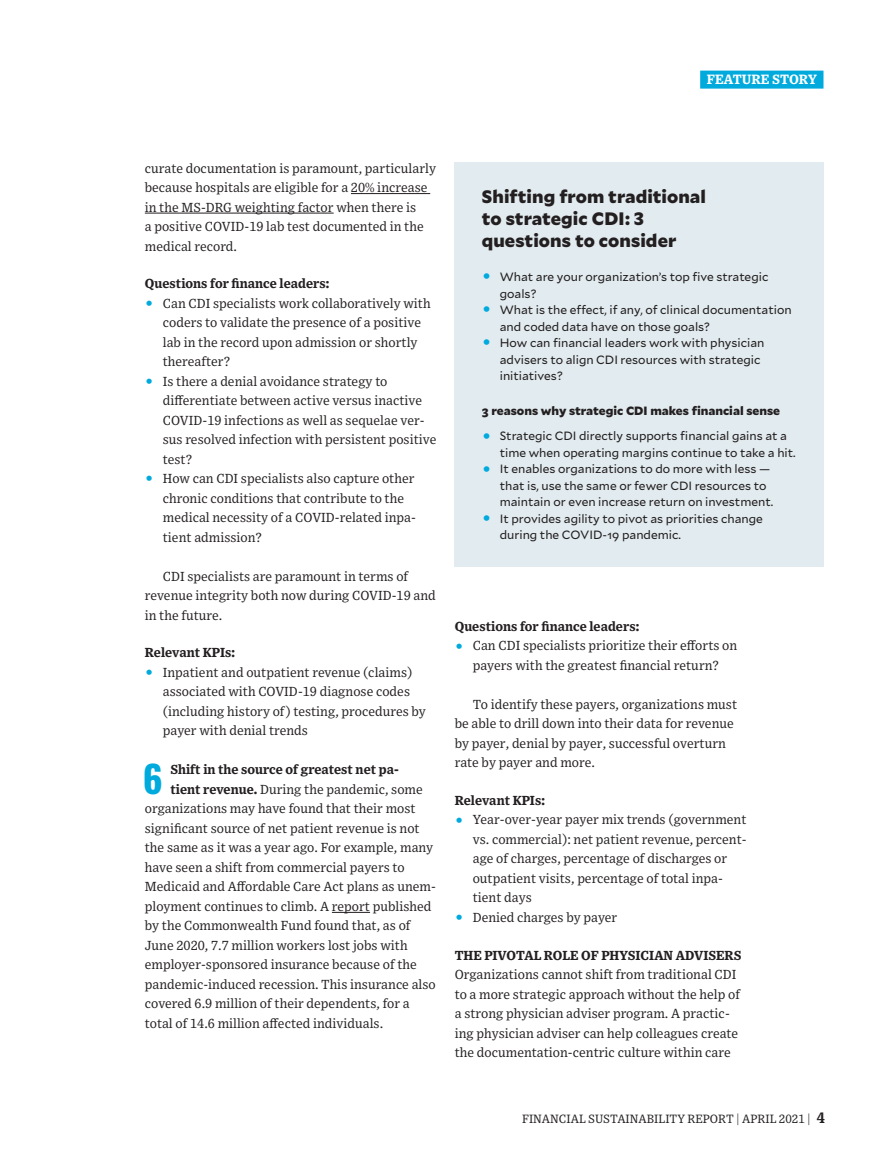
<style>
.page{position:relative;width:878px;height:1175px;background:#fff}
.page>*{position:absolute;margin:0;border:0;box-sizing:border-box;transform-origin:0 0}
.t1{font:700 37.2px "Oswald";color:#0ad}
.t2{font:900 18px/21.6px "Mallory";letter-spacing:.005em;color:#231f20}
.t3{font:700 13.5px "Exchange";color:#fff}
.t4{font:13.2px/19.5px "Exchange";color:#231f20}
.t5{font:700 13.2px "Exchange";color:#231f20}
.t6{font:12px/16.5px "Mallory";color:#231f20}
.t7{font:900 12px "Mallory";color:#231f20}
.t8{font:12px "Exchange";color:#231f20}
.s1{font-size:19.5px;color:#0ad}
.s2{font-weight:700}
.s3{font-weight:700;font-size:15px}
</style>
<div class="page">
<hr style="left:351px;top:193px;width:79px;height:1px;background:#231f20">
<hr style="left:145px;top:213px;width:188px;height:1px;background:#231f20">
<hr style="left:332px;top:912px;width:38px;height:1px;background:#231f20">
<div style="left:454px;top:162px;width:370px;height:404px;background:#e2ebef"></div>
<div style="left:700px;top:71px;width:123px;height:18px;background:#0ad"></div>
<p class="t3" style="left:707px;top:69px;width:111px">FEATURE STORY</p>
<p class="t4" style="left:145px;top:157px;width:293px">curate documentation is paramount, particularly because hospitals are eligible for a 20% increase in the MS-DRG weighting factor when there is<br>a positive COVID-19 lab test documented in the medical record.</p>
<p class="t5" style="left:145px;top:273px;width:186px">Questions for finance leaders:</p>
<p class="t4" style="left:163px;top:292px;width:269px;text-indent:-18px"><span class="s1">•</span> Can CDI specialists work collaboratively with coders to validate the presence of a positive lab in the record upon admission or shortly thereafter?</p>
<p class="t4" style="left:163px;top:370px;width:275px;text-indent:-18px"><span class="s1">•</span> Is there a denial avoidance strategy to differentiate between active versus inactive COVID-19 infections as well as sequelae ver&shy;sus resolved infection with persistent positive test?</p>
<p class="t4" style="left:163px;top:468px;width:255px;text-indent:-18px"><span class="s1">•</span> How can CDI specialists also capture other chronic conditions that contribute to the medical necessity of a COVID-related inpa&shy;tient admission?</p>
<p class="t4" style="left:145px;top:565px;width:292px;text-indent:18px">CDI specialists are paramount in terms of revenue integrity both now during COVID-19 and in the future.</p>
<p class="t5" style="left:145px;top:642px;width:92px">Relevant KPIs:</p>
<p class="t4" style="left:163px;top:661px;width:264px;text-indent:-18px"><span class="s1">•</span> Inpatient and outpatient revenue (claims) associated with COVID-19 diagnose codes (including history of) testing, procedures by payer with denial trends</p>
<h1 class="t1" style="left:143px;top:759px;width:22px">6</h1>
<p class="t5" style="left:170px;top:759px;width:230px">Shift in the source of greatest net pa-</p>
<p class="t4" style="left:170px;top:778px;width:254px"><span class="s2">tient revenue.</span> During the pandemic, some</p>
<p class="t4" style="left:145px;top:798px;width:272px">organizations may have found that their most</p>
<p class="t4" style="left:145px;top:817px;width:276px">significant source of net patient revenue is not</p>
<p class="t4" style="left:145px;top:837px;width:290px">the same as it was a year ago. For example, many</p>
<p class="t4" style="left:145px;top:856px;width:261px">have seen a shift from commercial payers to</p>
<p class="t4" style="left:145px;top:876px;width:292px">Medicaid and Affordable Care Act plans as unem-</p>
<p class="t4" style="left:145px;top:895px;width:288px">ployment continues to climb. A report published</p>
<p class="t4" style="left:145px;top:915px;width:267px">by the Commonwealth Fund found that, as of</p>
<p class="t4" style="left:145px;top:934px;width:264px">June 2020, 7.7 million workers lost jobs with</p>
<p class="t4" style="left:145px;top:954px;width:274px">employer-sponsored insurance because of the</p>
<p class="t4" style="left:145px;top:974px;width:292px">pandemic-induced recession. This insurance also</p>
<p class="t4" style="left:145px;top:993px;width:266px">covered 6.9 million of their dependents, for a</p>
<p class="t4" style="left:145px;top:1013px;width:240px">total of 14.6 million affected individuals.</p>
<h2 class="t2" style="left:482px;top:185px;width:226px">Shifting from traditional to strategic CDI: 3 questions to consider</h2>
<p class="t6" style="left:500px;top:268px;width:270px;text-indent:-18px"><span class="s1">•</span> What are your organization’s top five strategic goals?</p>
<p class="t6" style="left:500px;top:301px;width:293px;text-indent:-18px"><span class="s1">•</span> What is the effect, if any, of clinical documentation and coded data have on those goals?</p>
<p class="t6" style="left:500px;top:334px;width:266px;text-indent:-18px"><span class="s1">•</span> How can financial leaders work with physician advisers to align CDI resources with strategic initiatives?</p>
<p class="t7" style="left:482px;top:401px;width:300px">3 reasons why strategic CDI makes financial sense</p>
<p class="t6" style="left:500px;top:427px;width:297px;text-indent:-18px"><span class="s1">•</span> Strategic CDI directly supports financial gains at a time when operating margins continue to take a hit.</p>
<p class="t6" style="left:500px;top:460px;width:275px;text-indent:-18px"><span class="s1">•</span> It enables organizations to do more with less — that is, use the same or fewer CDI resources to maintain or even increase return on investment.</p>
<p class="t6" style="left:500px;top:509px;width:265px;text-indent:-18px"><span class="s1">•</span> It provides agility to pivot as priorities change during the COVID-19 pandemic.</p>
<p class="t5" style="left:455px;top:616px;width:186px">Questions for finance leaders:</p>
<p class="t4" style="left:454px;top:635px;width:284px;text-align:center"><span class="s1">•</span> Can CDI specialists prioritize their efforts on payers with the greatest financial return?</p>
<p class="t4" style="left:455px;top:694px;width:284px;text-indent:18px">To identify these payers, organizations must be able to drill down into their data for revenue by payer, denial by payer, successful overturn rate by payer and more.</p>
<p class="t5" style="left:455px;top:790px;width:92px">Relevant KPIs:</p>
<p class="t4" style="left:472px;top:809px;width:275px;text-indent:-18px"><span class="s1">•</span> Year-over-year payer mix trends (government vs. commercial): net patient revenue, percent&shy;age of charges, percentage of discharges or outpatient visits, percentage of total inpa&shy;tient days</p>
<p class="t4" style="left:454px;top:907px;width:164px"><span class="s1">•</span> Denied charges by payer</p>
<p class="t5" style="left:455px;top:944px;width:288px">THE PIVOTAL ROLE OF PHYSICIAN ADVISERS</p>
<p class="t4" style="left:455px;top:964px;width:287px">Organizations cannot shift from traditional CDI to a more strategic approach without the help of a strong physician adviser program. A practic&shy;ing physician adviser can help colleagues create the documentation-centric culture within care</p>
<p class="t8" style="left:522px;top:1110px;width:236px">FINANCIAL SUSTAINABILITY REPORT | April</p>
<p class="t8" style="left:778px;top:1110px;width:47px">2021 | <span class="s3">4</span></p>
</div>
